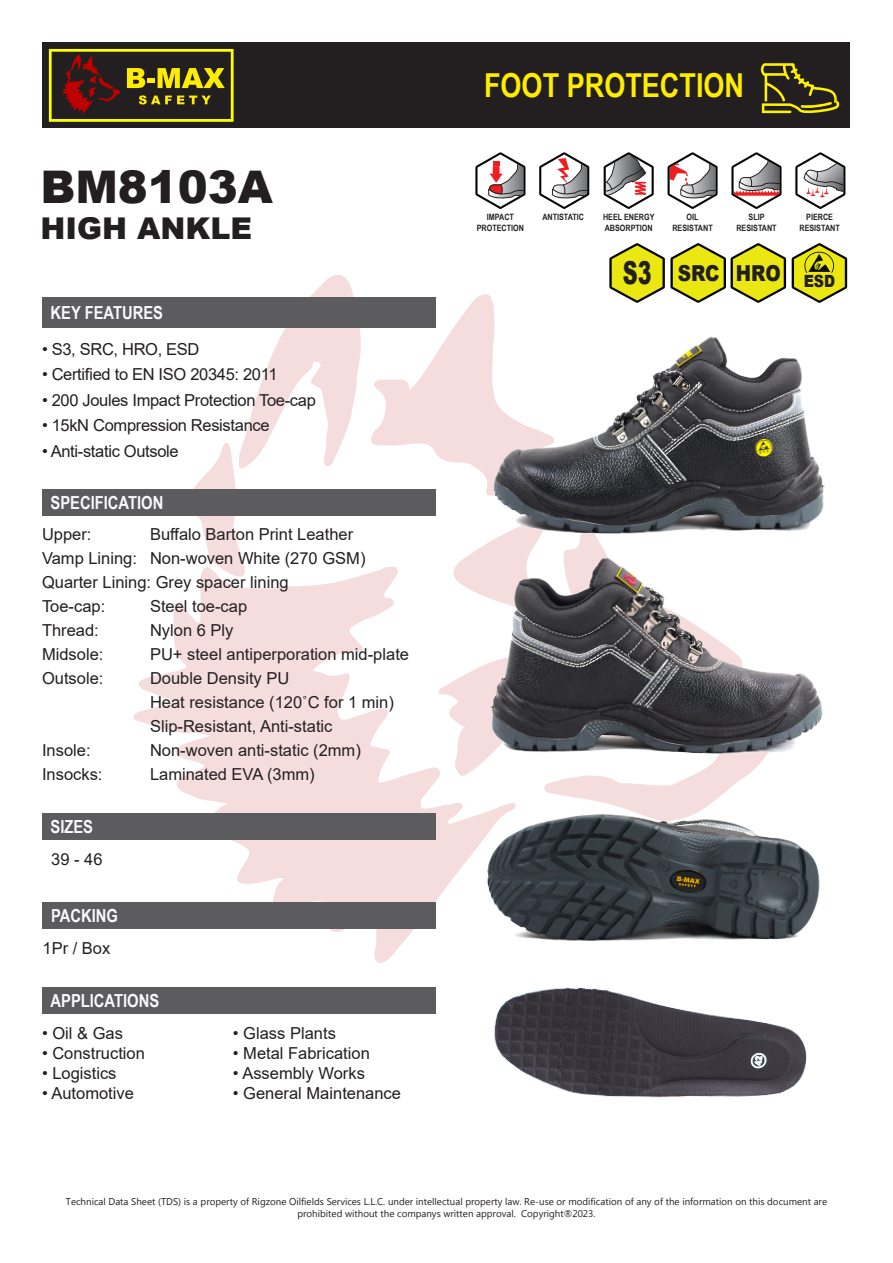
<style>
.page{position:relative;width:893px;height:1263px;background:#fff}
.page>*{position:absolute;margin:0;border:0;box-sizing:border-box;transform-origin:0 0}
.t1{font:900 45px "Arial";color:#231f20}
.t2{font:700 33px "Arial Narrow";color:#ffed00}
.t3{font:900 30px "Arial";color:#231f20}
.t4{font:900 22.05px "Arial";letter-spacing:-.01em;color:#231f20;scale:.84 1}
.t5{font:700 18px "Arial Narrow";color:#fafafa}
.t6{font:16.5px/24px "Arial";color:#231f20}
.t7{font:16.5px "Arial";letter-spacing:-.02em;color:#231f20}
.t8{font:9.75px/11.7px "Microsoft Tai Le";color:#231f20;text-align:center}
.t9{font:700 8.7px/10.5px "Arial Narrow";color:#231f20;text-align:center}
.s1{font-size:31.65px}
</style>
<div class="page">
<div style="left:43px;top:43px;width:807px;height:85px;background:#231f20"></div>
<svg style="left:133px;top:566px;width:336px;height:397px;fill:#f5ddde"></svg>
<svg style="left:369px;top:294px;width:125px;height:222px"></svg>
<svg style="left:438px;top:555px;width:31px;height:269px"></svg>
<svg style="left:171px;top:275px;width:190px;height:303px"></svg>
<svg style="left:49px;top:49px;width:185px;height:73px"></svg>
<svg style="left:760px;top:63px;width:79px;height:51px"></svg>
<div style="left:42px;top:489px;width:394px;height:26px;background:#5c5c5f"></div>
<div style="left:42px;top:813px;width:394px;height:27px;background:#5c5c5f"></div>
<div style="left:42px;top:987px;width:394px;height:26px;background:#5c5c5f"></div>
<div style="left:42px;top:297px;width:394px;height:31px;background:#5c5c5f"></div>
<div style="left:43px;top:902px;width:393px;height:27px;background:#5c5c5f"></div>
<svg style="left:475px;top:152px;width:50px;height:57px"></svg>
<svg style="left:539px;top:152px;width:50px;height:57px"></svg>
<svg style="left:667px;top:152px;width:51px;height:57px"></svg>
<svg style="left:731px;top:152px;width:50px;height:57px"></svg>
<svg style="left:795px;top:152px;width:50px;height:57px"></svg>
<svg style="left:604px;top:152px;width:50px;height:57px"></svg>
<svg style="left:609px;top:243px;width:177px;height:60px"></svg>
<svg style="left:792px;top:243px;width:55px;height:60px"></svg>
<img style="left:469px;top:310px;width:356px;height:788px">
<h2 class="t2" style="left:484px;top:61px;width:262px">FOOT PROTECTION</h2>
<p class="t1" style="left:40px;top:154px;width:234px">BM8103A</p>
<p class="t3" style="left:40px;top:206px;width:213px">HIGH ANKLE</p>
<p class="t9" style="left:477px;top:212px;width:49px">IMPACT<br>PROTECTION</p>
<p class="t9" style="left:542px;top:212px;width:43px">ANTISTATIC</p>
<p class="t9" style="left:603px;top:212px;width:53px;text-align:left">HEEL ENERGY<br>ABSORPTION</p>
<p class="t9" style="left:672px;top:212px;width:42px">OIL<br>RESISTANT</p>
<p class="t9" style="left:736px;top:212px;width:42px">SLIP<br>RESISTANT</p>
<p class="t9" style="left:799px;top:212px;width:42px">PIERCE<br>RESISTANT</p>
<p class="t4" style="left:623px;top:257px;width:254px"><span class="s1">S3</span> SRC HRO <sub>ESD</sub></p>
<p class="t5" style="left:51px;top:299px;width:114px">KEY FEATURES</p>
<p class="t7" style="left:42px;top:337px;width:159px">• S3, SRC, HRO, ESD</p>
<p class="t7" style="left:42px;top:363px;width:237px">• Certified to EN ISO 20345: 2011</p>
<p class="t7" style="left:42px;top:388px;width:275px">• 200 Joules Impact Protection Toe-cap</p>
<p class="t7" style="left:42px;top:414px;width:229px">• 15kN Compression Resistance</p>
<p class="t7" style="left:42px;top:439px;width:138px">• Anti-static Outsole</p>
<p class="t5" style="left:51px;top:489px;width:114px">SPECIFICATION</p>
<p class="t6" style="left:42px;top:522px;width:51px">Upper:</p>
<p class="t6" style="left:150px;top:522px;width:205px">Buffalo Barton Print Leather</p>
<p class="t6" style="left:42px;top:546px;width:325px">Vamp Lining: Non-woven White (270 GSM)</p>
<p class="t6" style="left:42px;top:570px;width:248px">Quarter Lining: Grey spacer lining</p>
<p class="t6" style="left:42px;top:594px;width:65px">Toe-cap:</p>
<p class="t6" style="left:150px;top:594px;width:99px">Steel toe-cap</p>
<p class="t6" style="left:42px;top:618px;width:58px">Thread:</p>
<p class="t6" style="left:150px;top:618px;width:85px">Nylon 6 Ply</p>
<p class="t6" style="left:42px;top:642px;width:63px">Midsole:</p>
<p class="t6" style="left:150px;top:642px;width:261px">PU+ steel antiperporation mid-plate</p>
<p class="t6" style="left:42px;top:666px;width:63px">Outsole:</p>
<p class="t6" style="left:150px;top:666px;width:141px">Double Density PU</p>
<p class="t6" style="left:150px;top:690px;width:245px">Heat resistance (120˚C for 1 min)<br>Slip-Resistant, Anti-static</p>
<p class="t6" style="left:42px;top:738px;width:50px">Insole:</p>
<p class="t6" style="left:150px;top:738px;width:212px">Non-woven anti-static (2mm)</p>
<p class="t6" style="left:42px;top:762px;width:62px">Insocks:</p>
<p class="t6" style="left:150px;top:762px;width:166px">Laminated EVA (3mm)</p>
<p class="t5" style="left:51px;top:813px;width:44px">SIZES</p>
<p class="t6" style="left:51px;top:847px;width:53px">39 - 46</p>
<p class="t5" style="left:51px;top:902px;width:68px">PACKING</p>
<p class="t6" style="left:43px;top:936px;width:69px">1Pr / Box</p>
<p class="t5" style="left:51px;top:987px;width:110px">APPLICATIONS</p>
<p class="t6" style="left:42px;top:1021px;width:82px">• Oil &amp; Gas</p>
<p class="t6" style="left:42px;top:1041px;width:104px">• Construction</p>
<p class="t6" style="left:42px;top:1061px;width:76px">• Logistics</p>
<p class="t6" style="left:42px;top:1081px;width:93px">• Automotive</p>
<p class="t6" style="left:233px;top:1021px;width:104px">• Glass Plants</p>
<p class="t6" style="left:233px;top:1041px;width:138px">• Metal Fabrication</p>
<p class="t6" style="left:233px;top:1061px;width:133px">• Assembly Works</p>
<p class="t6" style="left:233px;top:1081px;width:170px">• General Maintenance</p>
<p class="t8" style="left:66px;top:1196px;width:763px">Technical Data Sheet (TDS) is a property of Rigzone Oilfields Services L.L.C. under intellectual property law. Re-use or modification of any of the information on this document are prohibited without the companys written approval. Copyright®2023.</p>
</div>
